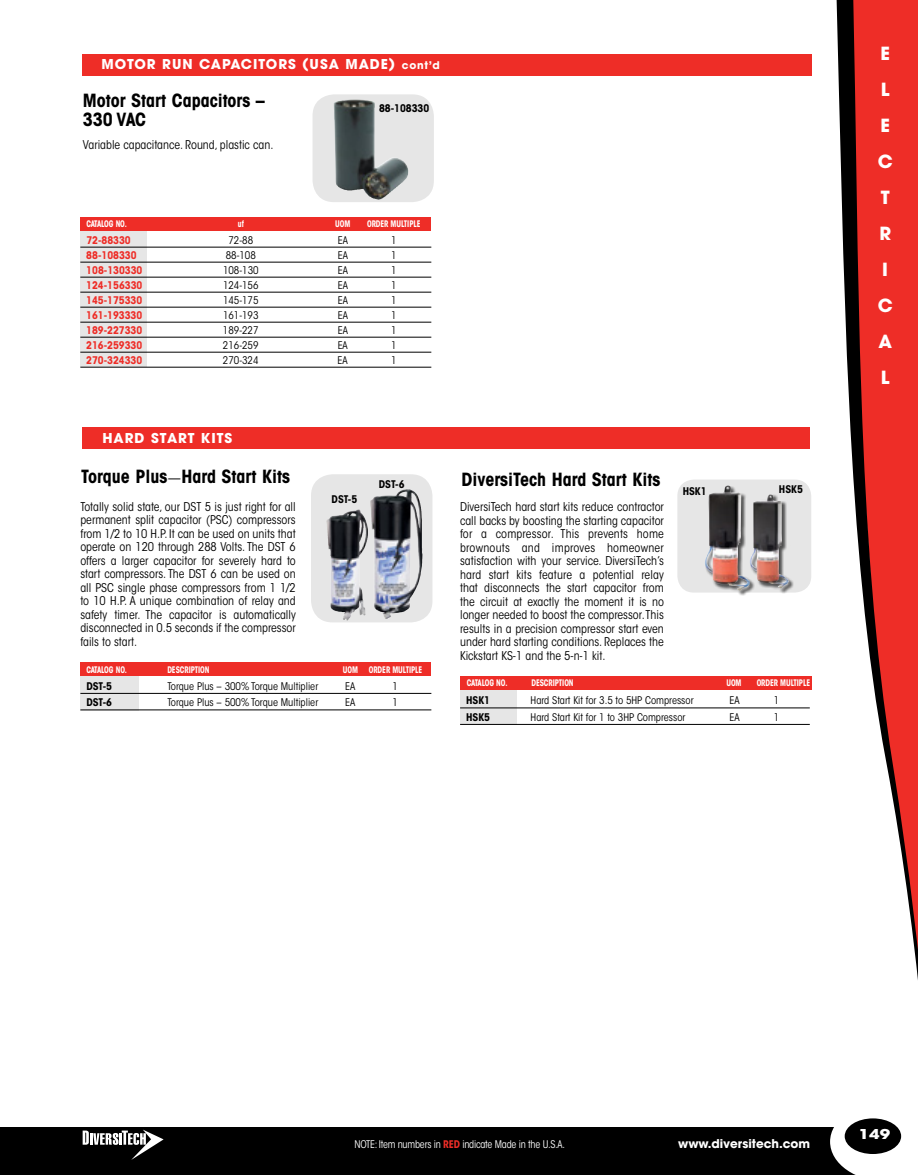
<style>
.page{position:relative;width:918px;height:1175px;background:#fff}
.page>*{position:absolute;margin:0;border:0;box-sizing:border-box;transform-origin:0 0}
.t1{font:700 condensed 18px/18.6px "ITC Avant Garde Std";color:#000}
.t2{font:700 18px/36px "ITC Avant Garde Std";color:#fff}
.t3{font:700 13.5px "ITC Avant Garde Std";letter-spacing:.07em;color:#fff}
.t4{font:700 13.5px "ITC Avant Garde Std";letter-spacing:.07em;color:#fff;scale:1.25 1}
.t5{font:condensed 12px/13.5px "ITC Avant Garde Std";color:#000;text-align:justify}
.t6{font:700 12px "ITC Avant Garde Std";color:#fff}
.t7{font:condensed 10.5px "ITC Avant Garde Std";color:#000}
.t8{font:700 condensed 10.5px "ITC Avant Garde Std";color:#ee2d27}
.t9{font:700 condensed 10.5px "ITC Avant Garde Std";color:#000}
.t10{font:condensed 10.5px "ITC Avant Garde Std";letter-spacing:-.02em;color:#fff}
.t11{font:700 condensed 9px "ITC Avant Garde Std";letter-spacing:-.01em;color:#fff;scale:.85 1}
.t12{font:700 condensed 9px "ITC Avant Garde Std";letter-spacing:-.045em;color:#fff;scale:.85 1}
.s1{font-size:10.5px}
.s2{font-family:"Minion Pro";font-weight:400;font-stretch:normal}
.s3{font-weight:700;color:#ee2d27}
</style>
<div class="page">
<div style="left:82px;top:54px;width:730px;height:21px;background:#ee2d27"></div>
<div style="left:82px;top:428px;width:728px;height:21px;background:#ee2d27"></div>
<div style="left:677px;top:479px;width:134px;height:113px;background:#e6e6e6;border-radius:17px"></div>
<div style="left:705px;top:486px;width:49px;height:109px;background:#000;opacity:.65"></div>
<img style="left:705px;top:485px;width:45px;height:106px">
<div style="left:750px;top:494px;width:44px;height:99px;background:#000;opacity:.65"></div>
<img style="left:746px;top:494px;width:43px;height:94px">
<svg style="left:311px;top:474px;width:122px;height:148px;fill:#e6e6e6"></svg>
<div style="left:80px;top:675px;width:59px;height:35px;background:#e6e6e6"></div>
<hr style="left:80px;top:693px;width:351px;height:1px;background:#000">
<hr style="left:80px;top:709px;width:351px;height:1px;background:#000">
<div style="left:80px;top:662px;width:351px;height:14px;background:#ee2d27"></div>
<img style="left:370px;top:489px;width:53px;height:130px">
<svg style="left:460px;top:689px;width:57px;height:35px;fill:#e6e6e6"></svg>
<hr style="left:460px;top:707px;width:350px;height:1px;background:#000">
<hr style="left:460px;top:724px;width:350px;height:1px;background:#000">
<div style="left:460px;top:675px;width:351px;height:14px;background:#ee2d27"></div>
<div style="left:80px;top:231px;width:67px;height:136px;background:#e6e6e6"></div>
<hr style="left:80px;top:247px;width:351px;height:1px;background:#000">
<hr style="left:80px;top:262px;width:351px;height:1px;background:#000">
<hr style="left:80px;top:277px;width:351px;height:1px;background:#000">
<hr style="left:80px;top:292px;width:351px;height:1px;background:#000">
<hr style="left:80px;top:307px;width:351px;height:1px;background:#000">
<hr style="left:80px;top:322px;width:351px;height:1px;background:#000">
<hr style="left:80px;top:337px;width:351px;height:1px;background:#000">
<hr style="left:80px;top:352px;width:351px;height:1px;background:#000">
<hr style="left:80px;top:367px;width:351px;height:1px;background:#000">
<div style="left:80px;top:217px;width:351px;height:14px;background:#ee2d27"></div>
<div style="left:312px;top:94px;width:122px;height:108px;background:#e6e6e6;border-radius:22px"></div>
<img style="left:334px;top:99px;width:74px;height:101px">
<svg style="left:836px;top:0;width:82px;height:980px;fill:#ee2d27"></svg>
<div style="left:0;top:1127px;width:884px;height:47px;background:#000"></div>
<svg style="left:830px;top:1120px;width:72px;height:54px"></svg>
<svg style="left:83px;top:1129px;width:81px;height:30px"></svg>
<div style="left:845px;top:1118px;width:56px;height:36px;background:#000;border-radius:50%"></div>
<p class="t3" style="left:102px;top:55px;width:340px">MOTOR RUN CAPACITORS (USA MADE) <span class="s1">cont’d</span></p>
<h1 class="t1" style="left:83px;top:91px;width:183px">Motor Start Capacitors –<br>330 VAC</h1>
<p class="t5" style="left:83px;top:138px;width:192px">Variable capacitance. Round, plastic can.</p>
<p class="t9" style="left:379px;top:101px;width:52px">88-108330</p>
<p class="t12" style="left:86px;top:218px;width:49px">CATALOG NO.</p>
<p class="t11" style="left:238px;top:218px;width:8px">uf</p>
<p class="t11" style="left:335px;top:218px;width:19px">UOM</p>
<p class="t11" style="left:367px;top:218px;width:65px">ORDER MULTIPLE</p>
<p class="t8" style="left:86px;top:233px;width:46px">72-88330</p>
<p class="t7" style="left:229px;top:233px;width:26px">72-88</p>
<p class="t7" style="left:338px;top:233px;width:12px">EA</p>
<p class="t7" style="left:391px;top:233px;width:7px">1</p>
<p class="t8" style="left:86px;top:248px;width:52px">88-108330</p>
<p class="t7" style="left:226px;top:248px;width:32px">88-108</p>
<p class="t7" style="left:338px;top:248px;width:12px">EA</p>
<p class="t7" style="left:391px;top:248px;width:7px">1</p>
<p class="t8" style="left:86px;top:263px;width:58px">108-130330</p>
<p class="t7" style="left:223px;top:263px;width:37px">108-130</p>
<p class="t7" style="left:338px;top:263px;width:12px">EA</p>
<p class="t7" style="left:391px;top:263px;width:7px">1</p>
<p class="t8" style="left:86px;top:278px;width:58px">124-156330</p>
<p class="t7" style="left:223px;top:278px;width:37px">124-156</p>
<p class="t7" style="left:338px;top:278px;width:12px">EA</p>
<p class="t7" style="left:391px;top:278px;width:7px">1</p>
<p class="t8" style="left:86px;top:293px;width:58px">145-175330</p>
<p class="t7" style="left:223px;top:293px;width:37px">145-175</p>
<p class="t7" style="left:338px;top:293px;width:12px">EA</p>
<p class="t7" style="left:391px;top:293px;width:7px">1</p>
<p class="t8" style="left:86px;top:308px;width:58px">161-193330</p>
<p class="t7" style="left:223px;top:309px;width:37px">161-193</p>
<p class="t7" style="left:338px;top:309px;width:12px">EA</p>
<p class="t7" style="left:391px;top:309px;width:7px">1</p>
<p class="t8" style="left:86px;top:323px;width:58px">189-227330</p>
<p class="t7" style="left:223px;top:324px;width:37px">189-227</p>
<p class="t7" style="left:338px;top:324px;width:12px">EA</p>
<p class="t7" style="left:391px;top:324px;width:7px">1</p>
<p class="t8" style="left:86px;top:338px;width:58px">216-259330</p>
<p class="t7" style="left:223px;top:339px;width:37px">216-259</p>
<p class="t7" style="left:338px;top:339px;width:12px">EA</p>
<p class="t7" style="left:391px;top:339px;width:7px">1</p>
<p class="t8" style="left:86px;top:353px;width:58px">270-324330</p>
<p class="t7" style="left:223px;top:354px;width:37px">270-324</p>
<p class="t7" style="left:338px;top:354px;width:12px">EA</p>
<p class="t7" style="left:391px;top:354px;width:7px">1</p>
<p class="t3" style="left:102px;top:428px;width:131px">HARD START KITS</p>
<h1 class="t1" style="left:81px;top:467px;width:210px">Torque Plus<span class="s2">-</span>Hard Start Kits</h1>
<p class="t5" style="left:80px;top:499px;width:217px">Totally solid state, our DST 5 is just right for all permanent split capacitor (PSC) compressors from 1/2 to 10 H.P. It can be used on units that operate on 120 through 288 Volts. The DST 6 offers a larger capacitor for severely hard to start compressors. The DST 6 can be used on all PSC single phase compressors from 1 1/2 to 10 H.P. A unique combination of relay and safety timer. The capacitor is automatically disconnected in 0.5 seconds if the compressor fails to start.</p>
<p class="t9" style="left:332px;top:492px;width:27px">DST-5</p>
<p class="t9" style="left:379px;top:478px;width:27px">DST-6</p>
<p class="t12" style="left:86px;top:664px;width:49px">CATALOG NO.</p>
<p class="t11" style="left:167px;top:664px;width:51px">DESCRIPTION</p>
<p class="t11" style="left:343px;top:664px;width:95px">UOM ORDER MULTIPLE</p>
<p class="t9" style="left:86px;top:679px;width:27px">DST-5</p>
<p class="t7" style="left:167px;top:680px;width:152px">Torque Plus – 300% Torque Multiplier</p>
<p class="t7" style="left:345px;top:680px;width:12px">EA</p>
<p class="t7" style="left:393px;top:680px;width:7px">1</p>
<p class="t9" style="left:86px;top:696px;width:27px">DST-6</p>
<p class="t7" style="left:167px;top:696px;width:152px">Torque Plus – 500% Torque Multiplier</p>
<p class="t7" style="left:345px;top:696px;width:12px">EA</p>
<p class="t7" style="left:393px;top:696px;width:7px">1</p>
<h1 class="t1" style="left:462px;top:470px;width:200px">DiversiTech Hard Start Kits</h1>
<p class="t5" style="left:460px;top:500px;width:205px">DiversiTech hard start kits reduce contractor call backs by boosting the starting capacitor for a compressor. This prevents home brownouts and improves homeowner satisfaction with your service. DiversiTech’s hard start kits feature a potential relay that disconnects the start capacitor from the circuit at exactly the moment it is no longer needed to boost the compressor. This results in a precision compressor start even under hard starting conditions. Replaces the Kickstart KS-1 and the 5-n-1 kit.</p>
<p class="t9" style="left:683px;top:484px;width:25px">HSK1</p>
<p class="t9" style="left:779px;top:482px;width:25px">HSK5</p>
<p class="t12" style="left:467px;top:677px;width:49px">CATALOG NO.</p>
<p class="t11" style="left:531px;top:677px;width:51px">DESCRIPTION</p>
<p class="t11" style="left:726px;top:677px;width:19px">UOM</p>
<p class="t11" style="left:757px;top:677px;width:65px">ORDER MULTIPLE</p>
<p class="t9" style="left:466px;top:694px;width:25px">HSK1</p>
<p class="t7" style="left:531px;top:694px;width:165px">Hard Start Kit for 3.5 to 5HP Compressor</p>
<p class="t7" style="left:730px;top:694px;width:12px">EA</p>
<p class="t7" style="left:774px;top:694px;width:7px">1</p>
<p class="t9" style="left:466px;top:710px;width:25px">HSK5</p>
<p class="t7" style="left:531px;top:711px;width:156px">Hard Start Kit for 1 to 3HP Compressor</p>
<p class="t7" style="left:730px;top:711px;width:12px">EA</p>
<p class="t7" style="left:774px;top:711px;width:7px">1</p>
<h1 class="t2" style="left:878px;top:35px;width:16px">E<br>L<br>E<br>C<br>T<br>R<br>I<br>C<br>A<br>L</h1>
<p class="t10" style="left:355px;top:1138px;width:212px">NOTE: Item numbers in <span class="s3">RED</span> indicate Made in the U.S.A.</p>
<p class="t6" style="left:678px;top:1135px;width:134px">www.diversitech.com</p>
<p class="t4" style="left:859px;top:1125px;width:27px">149</p>
</div>
